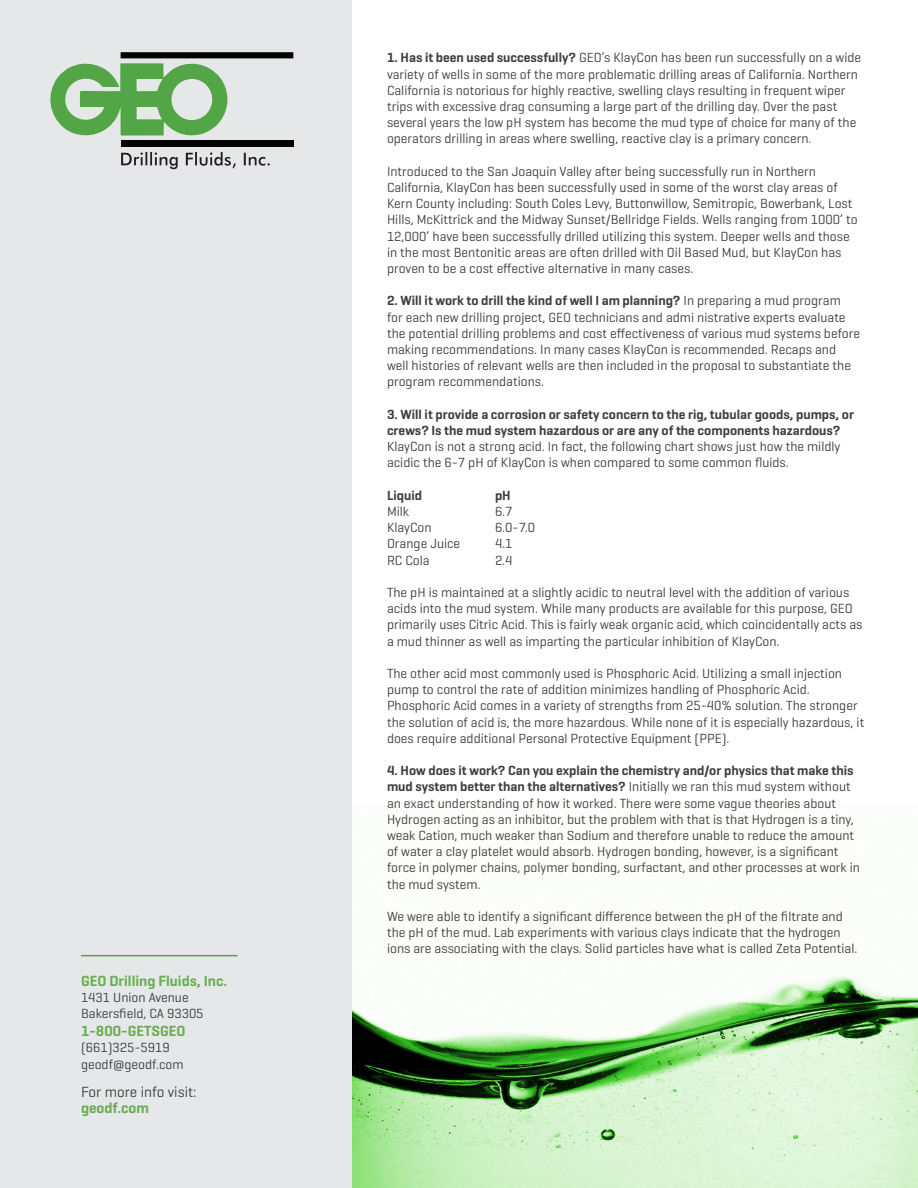
<style>
.page{position:relative;width:918px;height:1188px;background:#fff}
.page>*{position:absolute;margin:0;border:0;box-sizing:border-box;transform-origin:0 0}
.t1{font:600 15px "Geogrotesque";color:#68ad52}
.t2{font:15px/16.5px "Geogrotesque";color:#3e3e3f}
.t3{font:13.5px/16.2px "Geogrotesque";color:#3e3e3f}
.t4{font:600 13.5px/16.2px "Geogrotesque";color:#3e3e3f}
.s1{font-weight:600;color:#68ad52}
.s2{font-weight:600}
</style>
<div class="page">
<div style="left:0;top:0;width:353px;height:1188px;background:#e6e7e9"></div>
<img style="left:353px;top:975px;width:565px;height:213px">
<svg style="left:50px;top:52px;width:243px;height:84px"></svg>
<div style="left:121px;top:140px;width:172px;height:6px;background:#040503"></div>
<svg style="left:121px;top:152px;width:149px;height:17px"></svg>
<hr style="left:81px;top:955px;width:157px;height:1px;background:#52a645">
<p class="t1" style="left:81px;top:971px;width:148px">GEO Drilling Fluids, Inc.</p>
<p class="t3" style="left:81px;top:989px;width:109px">1431 Union Avenue</p>
<p class="t3" style="left:81px;top:1005px;width:124px">Bakersfield, CA 93305</p>
<p class="t1" style="left:81px;top:1022px;width:106px">1-800-GETSGEO</p>
<p class="t3" style="left:81px;top:1039px;width:104px">(661)325-5919 geodf@geodf.com</p>
<p class="t2" style="left:81px;top:1083px;width:117px">For more info visit: <span class="s1">geodf.com</span></p>
<p class="t3" style="left:387px;top:49px;width:476px"><span class="s2">1. Has it been used successfully?</span> GEO’s KlayCon has been run successfully on a wide variety of wells in some of the more problematic drilling areas of California. Northern California is notorious for highly reactive, swelling clays resulting in frequent wiper trips with excessive drag consuming a large part of the drilling day. Over the past several years the low pH system has become the mud type of choice for many of the operators drilling in areas where swelling, reactive clay is a primary concern.</p>
<p class="t3" style="left:387px;top:163px;width:472px">Introduced to the San Joaquin Valley after being successfully run in Northern California, KlayCon has been successfully used in some of the worst clay areas of Kern County including: South Coles Levy, Buttonwillow, Semitropic, Bowerbank, Lost Hills, McKittrick and the Midway Sunset/Bellridge Fields. Wells ranging from 1000’ to 12,000’ have been successfully drilled utilizing this system. Deeper wells and those in the most Bentonitic areas are often drilled with Oil Based Mud, but KlayCon has proven to be a cost effective alternative in many cases.</p>
<p class="t3" style="left:387px;top:292px;width:475px"><span class="s2">2. Will it work to drill the kind of well I am planning?</span> In preparing a mud program<br>for each new drilling project, GEO technicians and admi nistrative experts evaluate the potential drilling problems and cost effectiveness of various mud systems before making recommendations. In many cases KlayCon is recommended. Recaps and well histories of relevant wells are then included in the proposal to substantiate the program recommendations.</p>
<p class="t4" style="left:387px;top:406px;width:469px">3. Will it provide a corrosion or safety concern to the rig, tubular goods, pumps, or crews? Is the mud system hazardous or are any of the components hazardous?</p>
<p class="t3" style="left:387px;top:438px;width:455px">KlayCon is not a strong acid. In fact, the following chart shows just how the mildly acidic the 6-7 pH of KlayCon is when compared to some common fluids.</p>
<p class="t4" style="left:387px;top:487px;width:37px">Liquid</p>
<p class="t4" style="left:495px;top:487px;width:17px">pH</p>
<p class="t3" style="left:387px;top:503px;width:24px">Milk</p>
<p class="t3" style="left:495px;top:503px;width:19px">6.7</p>
<p class="t3" style="left:387px;top:519px;width:46px">KlayCon</p>
<p class="t3" style="left:495px;top:519px;width:42px">6.0-7.0</p>
<p class="t3" style="left:387px;top:535px;width:75px">Orange Juice</p>
<p class="t3" style="left:495px;top:535px;width:19px">4.1</p>
<p class="t3" style="left:387px;top:551px;width:44px">RC Cola</p>
<p class="t3" style="left:495px;top:551px;width:19px">2.4</p>
<p class="t3" style="left:387px;top:584px;width:477px">The pH is maintained at a slightly acidic to neutral level with the addition of various acids into the mud system. While many products are available for this purpose, GEO primarily uses Citric Acid. This is fairly weak organic acid, which coincidentally acts as a mud thinner as well as imparting the particular inhibition of KlayCon.</p>
<p class="t3" style="left:387px;top:665px;width:479px">The other acid most commonly used is Phosphoric Acid. Utilizing a small injection pump to control the rate of addition minimizes handling of Phosphoric Acid.<br>Phosphoric Acid comes in a variety of strengths from 25-40% solution. The stronger the solution of acid is, the more hazardous. While none of it is especially hazardous, it does require additional Personal Protective Equipment (PPE).</p>
<p class="t3" style="left:387px;top:762px;width:475px"><span class="s2">4. How does it work? Can you explain the chemistry and/or physics that make this mud system better than the alternatives?</span> Initially we ran this mud system without an exact understanding of how it worked. There were some vague theories about Hydrogen acting as an inhibitor, but the problem with that is that Hydrogen is a tiny, weak Cation, much weaker than Sodium and therefore unable to reduce the amount of water a clay platelet would absorb. Hydrogen bonding, however, is a significant force in polymer chains, polymer bonding, surfactant, and other processes at work in the mud system.</p>
<p class="t3" style="left:387px;top:908px;width:472px">We were able to identify a significant difference between the pH of the filtrate and the pH of the mud. Lab experiments with various clays indicate that the hydrogen ions are associating with the clays. Solid particles have what is called Zeta Potential.</p>
</div>
